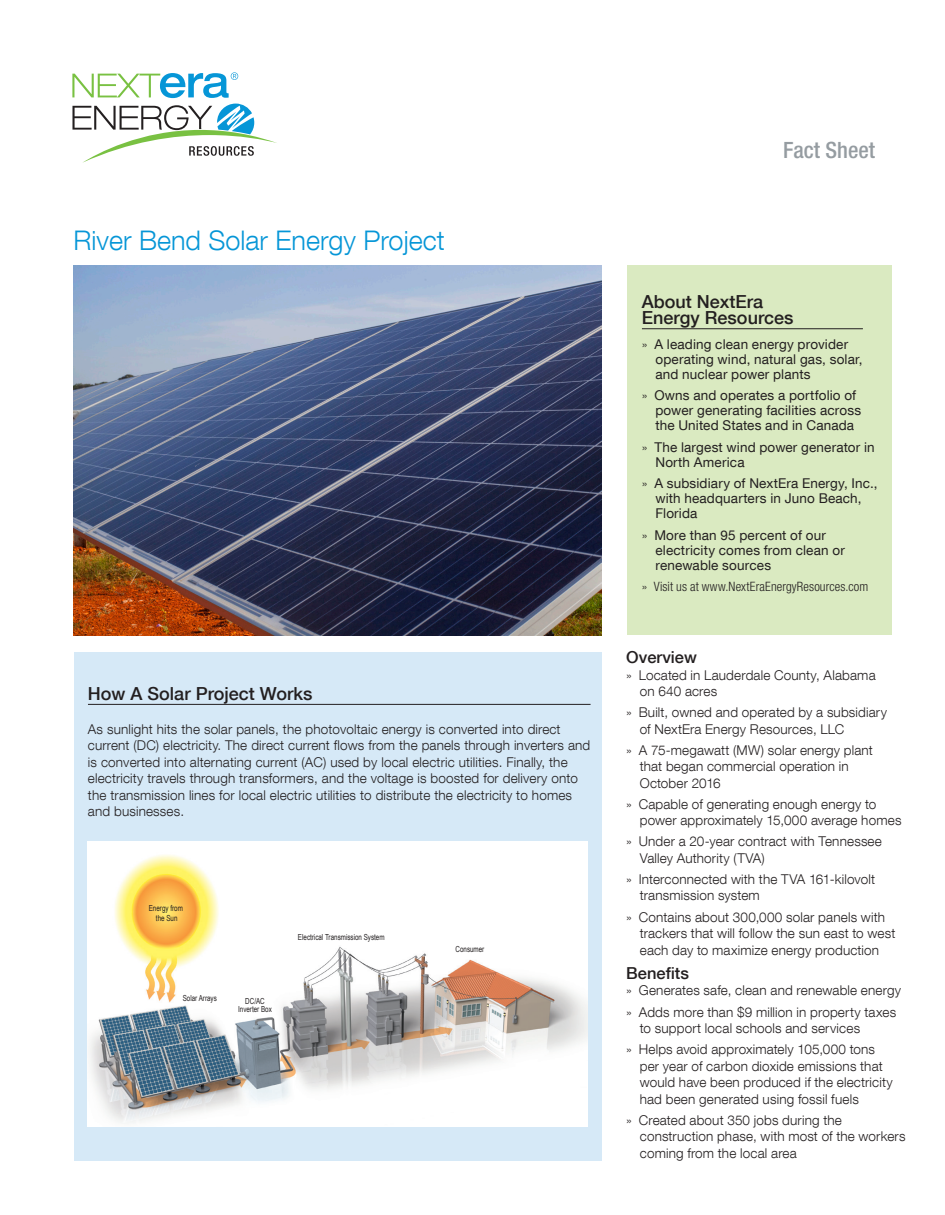
<style>
.page{position:relative;width:945px;height:1215px;background:#fff}
.page>*{position:absolute;margin:0;border:0;box-sizing:border-box;transform-origin:0 0}
.t1{font:300 27px "Helvetica Neue LT Com";color:#0696d7}
.Fact_Sheet_Headline{font:500 condensed 22.5px "Helvetica Neue LT Com";color:#959ca1}
.Secondary_Head{font:500 18px/16.5px "Helvetica Neue LT Com";color:#231f20}
.Bodycopy{font:500 18px "Helvetica Neue LT Com";color:#231f20}
.main_box_sub{font:500 16.5px "Helvetica Neue LT Com";color:#231f20}
.Bodycopy-2{font:500 16.5px "Helvetica Neue LT Com";color:#231f20}
.Intro_Bodycopy{font:300 13.5px/16.5px "Helvetica Neue LT Com";letter-spacing:.01em;color:#231f20}
.t2{font:13.5px/15px "Helvetica Neue LT Com";letter-spacing:.01em;color:#231f20}
.t3{font:300 condensed 12.9px "Helvetica Neue LT Com";letter-spacing:.01em;color:#231f20}
.t4{font:8.4px/10.1px "Arial Narrow";color:#231f20;text-align:center;scale:.92 1}
.s1{font-weight:300}
.s2{font-stretch:normal}
</style>
<div class="page">
<div style="left:74px;top:652px;width:527px;height:509px;background:#d6e9f7"></div>
<svg style="left:72px;top:104px;width:205px;height:59px"></svg>
<svg style="left:72px;top:72px;width:166px;height:26px"></svg>
<div style="left:627px;top:266px;width:265px;height:369px;background:#daeac1"></div>
<img style="left:88px;top:842px;width:499px;height:284px">
<hr style="left:642px;top:328px;width:221px;height:1px;background:#231f20">
<hr style="left:88px;top:704px;width:503px;height:1px;background:#231f20">
<img style="left:74px;top:266px;width:527px;height:369px">
<p class="t1" style="left:74px;top:224px;width:373px">River Bend Solar Energy Project</p>
<p class="Bodycopy" style="left:88px;top:683px;width:226px">How A Solar Project Works</p>
<p class="Intro_Bodycopy" style="left:88px;top:720px;width:504px">As sunlight hits the solar panels, the photovoltaic energy is converted into direct current (DC) electricity. The direct current flows from the panels through inverters and is converted into alternating current (AC) used by local electric utilities. Finally, the electricity travels through transformers, and the voltage is boosted for delivery onto the transmission lines for local electric utilities to distribute the electricity to homes and businesses.</p>
<p class="t4" style="left:149px;top:902px;width:39px">Energy from the Sun</p>
<p class="t4" style="left:183px;top:992px;width:39px">Solar Arrays</p>
<p class="t4" style="left:238px;top:996px;width:38px;line-height:8.6px">DC/AC<br>Inverter Box</p>
<p class="t4" style="left:298px;top:932px;width:96px">Electrical Transmission System</p>
<p class="t4" style="left:456px;top:944px;width:33px">Consumer</p>
<p class="Fact_Sheet_Headline" style="left:783px;top:137px;width:94px">Fact Sheet</p>
<p class="Secondary_Head" style="left:642px;top:293px;width:153px">About NextEra<br>Energy Resources</p>
<p class="t2" style="left:655px;top:336px;width:209px;text-indent:-14px"><span class="s1">»</span> A leading clean energy provider operating wind, natural gas, solar, and nuclear power plants</p>
<p class="t2" style="left:655px;top:388px;width:207px;text-indent:-14px"><span class="s1">»</span> Owns and operates a portfolio of power generating facilities across the United States and in Canada</p>
<p class="t2" style="left:655px;top:439px;width:221px;text-indent:-14px"><span class="s1">»</span> The largest wind power generator in<br>North America</p>
<p class="t2" style="left:655px;top:476px;width:224px;text-indent:-14px"><span class="s1">»</span> A subsidiary of NextEra Energy, Inc., with headquarters in Juno Beach,<br>Florida</p>
<p class="t2" style="left:655px;top:527px;width:191px;text-indent:-14px"><span class="s1">»</span> More than 95 percent of our electricity comes from clean or renewable sources</p>
<p class="t3" style="left:642px;top:579px;width:228px"><span class="s2">»</span> Visit us at www.NextEraEnergyResources.com</p>
<p class="main_box_sub" style="left:626px;top:647px;width:72px">Overview</p>
<p class="Intro_Bodycopy" style="left:640px;top:666px;width:237px;text-indent:-14px">» Located in Lauderdale County, Alabama on 640 acres</p>
<p class="Intro_Bodycopy" style="left:640px;top:704px;width:249px;text-indent:-14px">» Built, owned and operated by a subsidiary of NextEra Energy Resources, LLC</p>
<p class="Intro_Bodycopy" style="left:640px;top:741px;width:235px;text-indent:-14px">» A 75-megawatt (MW) solar energy plant that began commercial operation in<br>October 2016</p>
<p class="Intro_Bodycopy" style="left:640px;top:795px;width:263px;text-indent:-14px">» Capable of generating enough energy to power approximately 15,000 average homes</p>
<p class="Intro_Bodycopy" style="left:640px;top:833px;width:244px;text-indent:-14px">» Under a 20-year contract with Tennessee<br>Valley Authority (TVA)</p>
<p class="Intro_Bodycopy" style="left:640px;top:871px;width:237px;text-indent:-14px">» Interconnected with the TVA 161-kilovolt transmission system</p>
<p class="Intro_Bodycopy" style="left:640px;top:908px;width:257px;text-indent:-14px">» Contains about 300,000 solar panels with trackers that will follow the sun east to west each day to maximize energy production</p>
<p class="Bodycopy-2" style="left:626px;top:963px;width:64px">Benefits</p>
<p class="Intro_Bodycopy" style="left:626px;top:982px;width:276px">» Generates safe, clean and renewable energy</p>
<p class="Intro_Bodycopy" style="left:640px;top:1003px;width:258px;text-indent:-14px">» Adds more than $9 million in property taxes to support local schools and services</p>
<p class="Intro_Bodycopy" style="left:640px;top:1041px;width:254px;text-indent:-14px">» Helps avoid approximately 105,000 tons per year of carbon dioxide emissions that would have been produced if the electricity had been generated using fossil fuels</p>
<p class="Intro_Bodycopy" style="left:640px;top:1111px;width:267px;text-indent:-14px">» Created about 350 jobs during the construction phase, with most of the workers coming from the local area</p>
</div>
